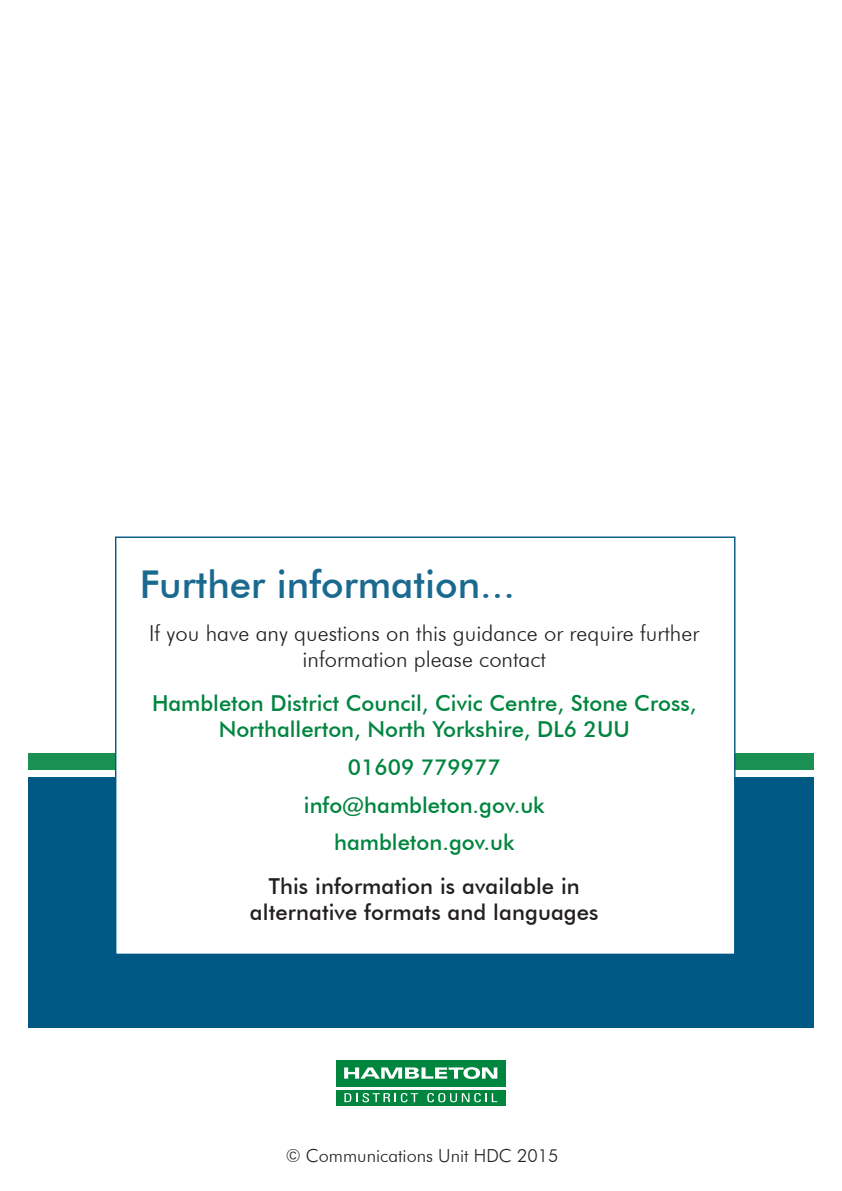
<style>
.page{position:relative;width:842px;height:1191px;background:#fff}
.page>*{position:absolute;margin:0;border:0;box-sizing:border-box;transform-origin:0 0}
.t1{font:500 38.2px "Futura BT";color:#1a6a90}
.t2{font:500 22px/37.8px "Futura BT";color:#00853f;text-align:center}
.t3{font:300 22px/26.4px "Futura BT";color:#231f20;text-align:center}
.t4{font:500 22px/26.4px "Futura BT";letter-spacing:.005em;color:#231f20;text-align:center}
.t5{font:300 18px "Futura BT";color:#231f20}
</style>
<div class="page">
<div style="left:28px;top:753px;width:786px;height:16px;background:#1a9152"></div>
<div style="left:28px;top:777px;width:786px;height:250px;background:#005984"></div>
<div style="left:115px;top:536px;width:620px;height:419px;background:#fff;border:1px solid #005984"></div>
<div style="left:336px;top:1059px;width:169px;height:27px;background:#00853f"></div>
<div style="left:336px;top:1089px;width:169px;height:16px;background:#00853f"></div>
<svg style="left:344px;top:1067px;width:153px;height:12px"></svg>
<svg style="left:344px;top:1093px;width:74px;height:9px"></svg>
<svg style="left:427px;top:1093px;width:70px;height:9px"></svg>
<h1 class="t1" style="left:140px;top:561px;width:377px">Further information...</h1>
<p class="t3" style="left:149px;top:619px;width:551px">If you have any questions on this guidance or require further information please contact</p>
<p class="t2" style="left:152px;top:689px;width:546px;line-height:26.4px">Hambleton District Council, Civic Centre, Stone Cross,<br>Northallerton, North Yorkshire, DL6 2UU</p>
<p class="t2" style="left:304px;top:748px;width:242px">01609 779977 info@hambleton.gov.uk hambleton.gov.uk</p>
<p class="t4" style="left:250px;top:872px;width:350px">This information is available in alternative formats and languages</p>
<p class="t5" style="left:286px;top:1144px;width:274px">© Communications Unit HDC 2015</p>
</div>
